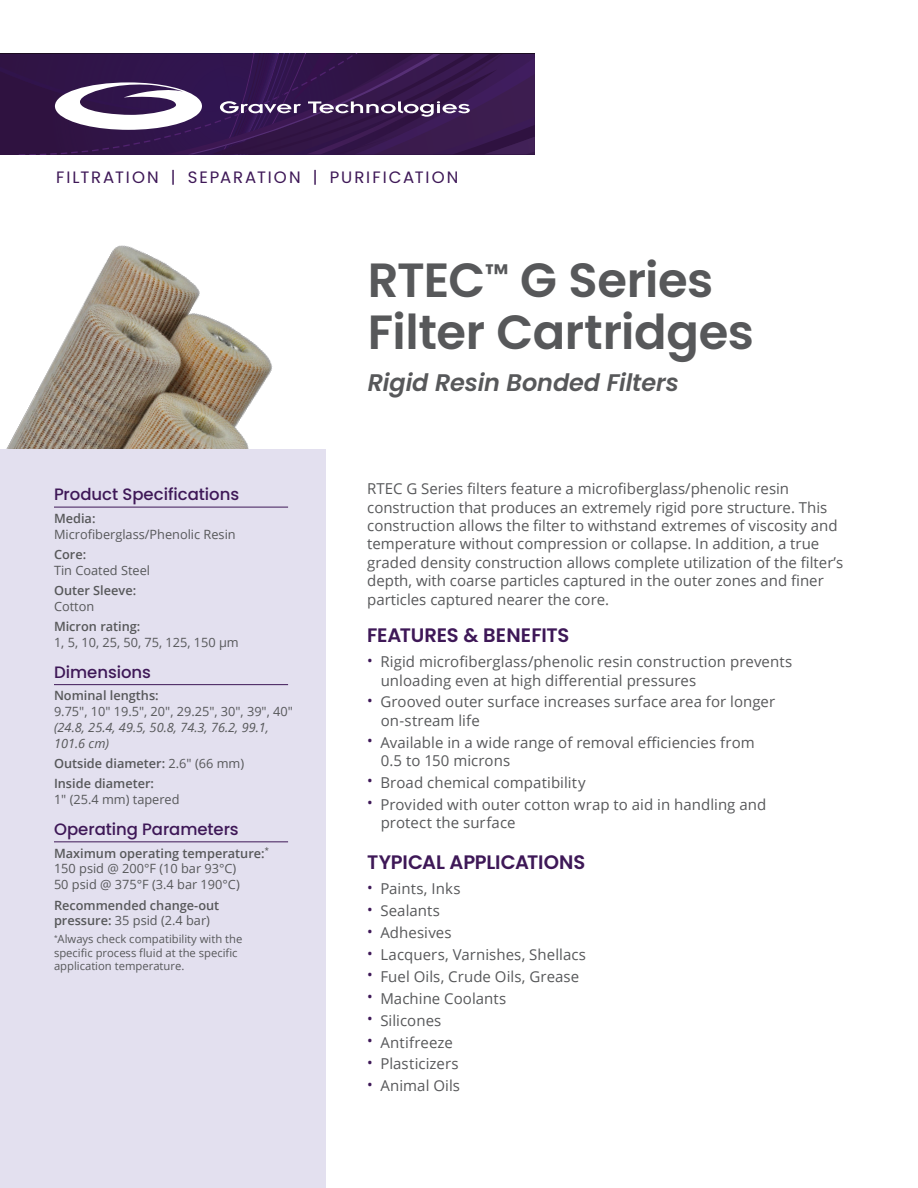
<style>
.page{position:relative;width:918px;height:1188px;background:#fff}
.page>*{position:absolute;margin:0;border:0;box-sizing:border-box;transform-origin:0 0}
.headline_name{font:600 48px/52.5px "Poppins";letter-spacing:-.01em;color:#57585a}
.subhead{font:italic 600 24px "Poppins";letter-spacing:-.005em;color:#57585a}
.body_subhead{font:600 19.5px "Poppins";letter-spacing:-.01em;color:#3e1857}
.sidebar_purple_heading{font:500 16.5px "Poppins";color:#3e1857}
.t1{font:16.5px "Poppins";letter-spacing:.115em;color:#3e1857}
.body_copy{font:15px/18.3px "Open Sans";color:#57585a}
.sidebar_subhead{font:600 12.75px/15.8px "Open Sans";color:#57585a}
.sidebar_body{font:12.75px/15.8px "Open Sans";color:#57585a}
.sidebar_body-2{font:italic 12.75px/15.8px "Open Sans";color:#57585a}
.disclaimer{font:11.25px/13.5px "Open Sans";color:#57585a}
.s1{font-style:normal}
.s2{font-weight:400}
.s3{color:#3e1857}
</style>
<div class="page">
<svg style="left:0;top:54px;width:535px;height:100px;background:#462b5b"></svg>
<hr style="left:917px;top:1096px;width:1px;height:92px;background:#3e1857">
<img style="left:0;top:146px;width:383px;height:567px">
<div style="left:0;top:449px;width:325px;height:739px;background:#e3e0ef"></div>
<hr style="left:54px;top:507px;width:234px;height:1px;background:#3e1857">
<hr style="left:54px;top:684px;width:234px;height:1px;background:#3e1857">
<hr style="left:54px;top:842px;width:234px;height:1px;background:#3e1857">
<p class="t1" style="left:56px;top:167px;width:404px">FILTRATION | SEPARATION | PURIFICATION</p>
<p class="sidebar_purple_heading" style="left:54px;top:485px;width:187px">Product Specifications</p>
<p class="sidebar_subhead" style="left:54px;top:510px;width:43px">Media:</p>
<p class="sidebar_body" style="left:54px;top:526px;width:183px">Microfiberglass/Phenolic Resin</p>
<p class="sidebar_subhead" style="left:54px;top:546px;width:34px">Core:</p>
<p class="sidebar_body" style="left:54px;top:562px;width:98px">Tin Coated Steel</p>
<p class="sidebar_subhead" style="left:54px;top:582px;width:84px">Outer Sleeve:</p>
<p class="sidebar_body" style="left:54px;top:598px;width:42px">Cotton</p>
<p class="sidebar_subhead" style="left:54px;top:618px;width:88px">Micron rating:</p>
<p class="sidebar_body" style="left:54px;top:634px;width:186px">1, 5, 10, 25, 50, 75, 125, 150 µm</p>
<p class="sidebar_purple_heading" style="left:54px;top:662px;width:99px">Dimensions</p>
<p class="sidebar_subhead" style="left:54px;top:688px;width:106px">Nominal lengths:</p>
<p class="sidebar_body-2" style="left:54px;top:703px;width:240px"><span class="s1">9.75", 10" 19.5", 20", 29.25", 30", 39", 40" </span>(24.8, 25.4, 49.5, 50.8, 74.3, 76.2, 99.1,<br>101.6 cm)</p>
<p class="sidebar_subhead" style="left:54px;top:755px;width:192px">Outside diameter: <span class="s2">2.6" (66 mm)</span></p>
<p class="sidebar_subhead" style="left:54px;top:776px;width:102px">Inside diameter:</p>
<p class="sidebar_body" style="left:54px;top:791px;width:127px">1" (25.4 mm) tapered</p>
<p class="sidebar_purple_heading" style="left:54px;top:820px;width:186px">Operating Parameters</p>
<p class="sidebar_subhead" style="left:54px;top:845px;width:216px">Maximum operating temperature:<sup>*</sup></p>
<p class="sidebar_body" style="left:54px;top:861px;width:187px">150 psid @ 200°F (10 bar 93°C)<br>50 psid @ 375°F (3.4 bar 190°C)</p>
<p class="sidebar_subhead" style="left:54px;top:897px;width:167px">Recommended change-out pressure: <span class="s2">35 psid (2.4 bar)</span></p>
<p class="disclaimer" style="left:54px;top:932px;width:190px"><sup>*</sup>Always check compatibility with the specific process fluid at the specific application temperature.</p>
<p class="headline_name" style="left:368px;top:254px;width:388px">RTEC<sup>™</sup> G Series<br>Filter Cartridges</p>
<p class="subhead" style="left:368px;top:369px;width:313px">Rigid Resin Bonded Filters</p>
<p class="body_copy" style="left:367px;top:479px;width:477px">RTEC G Series filters feature a microfiberglass/phenolic resin construction that produces an extremely rigid pore structure. This construction allows the filter to withstand extremes of viscosity and temperature without compression or collapse. In addition, a true graded density construction allows complete utilization of the filter’s depth, with coarse particles captured in the outer zones and finer particles captured nearer the core.</p>
<p class="body_subhead" style="left:367px;top:624px;width:204px">FEATURES &amp; BENEFITS</p>
<p class="body_copy" style="left:381px;top:652px;width:413px;text-indent:-14px"><span class="s3">•</span> Rigid microfiberglass/phenolic resin construction prevents unloading even at high differential pressures</p>
<p class="body_copy" style="left:381px;top:692px;width:396px;text-indent:-14px"><span class="s3">•</span> Grooved outer surface increases surface area for longer on-stream life</p>
<p class="body_copy" style="left:381px;top:733px;width:376px;text-indent:-14px"><span class="s3">•</span> Available in a wide range of removal efficiencies from<br>0.5 to 150 microns</p>
<p class="body_copy" style="left:367px;top:773px;width:220px"><span class="s3">•</span> Broad chemical compatibility</p>
<p class="body_copy" style="left:381px;top:795px;width:387px;text-indent:-14px"><span class="s3">•</span> Provided with outer cotton wrap to aid in handling and protect the surface</p>
<p class="body_subhead" style="left:367px;top:851px;width:220px">TYPICAL APPLICATIONS</p>
<p class="body_copy" style="left:367px;top:879px;width:95px"><span class="s3">•</span> Paints, Inks</p>
<p class="body_copy" style="left:367px;top:901px;width:74px"><span class="s3">•</span> Sealants</p>
<p class="body_copy" style="left:367px;top:923px;width:86px"><span class="s3">•</span> Adhesives</p>
<p class="body_copy" style="left:367px;top:945px;width:220px"><span class="s3">•</span> Lacquers, Varnishes, Shellacs</p>
<p class="body_copy" style="left:367px;top:967px;width:214px"><span class="s3">•</span> Fuel Oils, Crude Oils, Grease</p>
<p class="body_copy" style="left:367px;top:989px;width:141px"><span class="s3">•</span> Machine Coolants</p>
<p class="body_copy" style="left:367px;top:1011px;width:76px"><span class="s3">•</span> Silicones</p>
<p class="body_copy" style="left:367px;top:1033px;width:87px"><span class="s3">•</span> Antifreeze</p>
<p class="body_copy" style="left:367px;top:1054px;width:93px"><span class="s3">•</span> Plasticizers</p>
<p class="body_copy" style="left:367px;top:1076px;width:94px"><span class="s3">•</span> Animal Oils</p>
</div>
